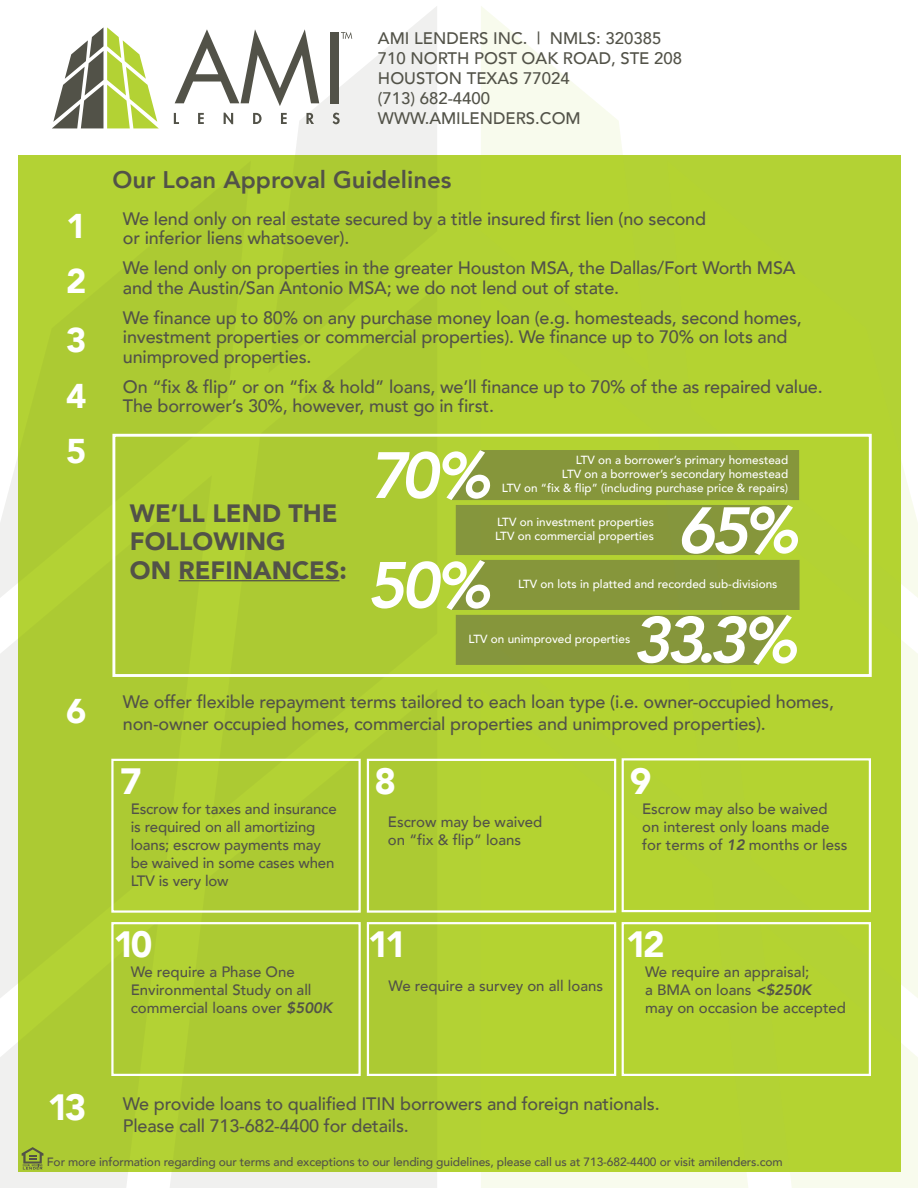
<style>
.page{position:relative;width:918px;height:1188px;background:#fff}
.page>*{position:absolute;margin:0;border:0;box-sizing:border-box;transform-origin:0 0}
.t1{font:900 36.45px "Avenir";letter-spacing:-.12em;color:#fff}
.t2{font:900 34.35px/54.6px "Avenir";color:#fff}
.t3{font:900 25.05px/28.5px "Avenir";color:#525248}
.t4{font:800 24px "Avenir";color:#525248}
.t5{font:500 18px/19.5px "Avenir";letter-spacing:-.01em;color:#525248}
.t6{font:500 16.65px/20.1px "Avenir";color:#525248}
.t7{font:500 15px/18px "Avenir";color:#525248}
.t8{font:500 12px "Avenir";letter-spacing:-.01em;color:#525248}
.t9{font:500 11.7px/14.1px "Avenir";color:#fff;text-align:right}
.s1{font-weight:800;font-style:italic}
</style>
<div class="page">
<div style="left:481px;top:1172px;width:267px;height:16px;background:#f8fbed"></div>
<svg style="left:481px;top:6px;width:142px;height:149px;fill:#f8fbed"></svg>
<svg style="left:790px;top:1021px;width:128px;height:167px;background:#f6fae8"></svg>
<svg style="left:900px;top:619px;width:18px;height:402px;background:#f5f9e4"></svg>
<svg style="left:900px;top:161px;width:18px;height:458px"></svg>
<div style="left:170px;top:1172px;width:267px;height:16px;background:#f0f0ef"></div>
<svg style="left:281px;top:6px;width:156px;height:149px;fill:#f0f0ef"></svg>
<div style="left:0;top:639px;width:18px;height:282px;background:#f0f0ef"></div>
<svg style="left:0;top:458px;width:18px;height:140px;fill:#f0f0ef"></svg>
<div style="left:18px;top:155px;width:882px;height:1017px;background:#b3d234"></div>
<div style="left:112px;top:434px;width:760px;height:243px;border:3px solid #fff"></div>
<svg style="left:371px;top:450px;width:429px;height:215px"></svg>
<hr style="left:179px;top:580px;width:160px;height:1px;background:#525248">
<div style="left:111px;top:759px;width:250px;height:154px;border:2px solid #fff"></div>
<div style="left:367px;top:759px;width:249px;height:154px;border:2px solid #fff"></div>
<div style="left:622px;top:758px;width:249px;height:154px;border:2px solid #fff"></div>
<div style="left:111px;top:922px;width:250px;height:154px;border:2px solid #fff"></div>
<div style="left:622px;top:922px;width:249px;height:154px;border:2px solid #fff"></div>
<div style="left:367px;top:922px;width:249px;height:154px;border:2px solid #fff"></div>
<svg style="left:0;top:921px;width:158px;height:267px"></svg>
<svg style="left:52px;top:27px;width:106px;height:101px"></svg>
<svg style="left:175px;top:29px;width:144px;height:77px"></svg>
<div style="left:330px;top:32px;width:9px;height:71px;background:#525248"></div>
<svg style="left:341px;top:32px;width:11px;height:7px"></svg>
<svg style="left:174px;top:113px;width:5px;height:11px"></svg>
<svg style="left:198px;top:113px;width:6px;height:11px"></svg>
<svg style="left:224px;top:113px;width:9px;height:11px"></svg>
<svg style="left:253px;top:113px;width:9px;height:11px"></svg>
<svg style="left:281px;top:113px;width:6px;height:11px"></svg>
<svg style="left:306px;top:113px;width:8px;height:11px"></svg>
<svg style="left:333px;top:113px;width:7px;height:11px"></svg>
<p class="t6" style="left:378px;top:27px;width:306px">AMI LENDERS INC. | NMLS: 320385<br>710 NORTH POST OAK ROAD, STE 208<br>HOUSTON TEXAS 77024<br>(713) 682-4400<br>WWW.AMILENDERS.COM</p>
<h2 class="t2" style="left:66px;top:198px;width:22px">1<br>2</h2>
<h2 class="t2" style="left:66px;top:311px;width:22px;line-height:56.1px">3<br>4</h2>
<h2 class="t2" style="left:66px;top:423px;width:22px">5</h2>
<h2 class="t2" style="left:66px;top:683px;width:22px">6</h2>
<h3 class="t4" style="left:112px;top:161px;width:341px">Our Loan Approval Guidelines</h3>
<p class="t5" style="left:123px;top:208px;width:585px">We lend only on real estate secured by a title insured first lien (no second or inferior liens whatsoever).</p>
<p class="t5" style="left:123px;top:257px;width:674px">We lend only on properties in the greater Houston MSA, the Dallas/Fort Worth MSA and the Austin/San Antonio MSA; we do not lend out of state.</p>
<p class="t5" style="left:123px;top:307px;width:680px">We finance up to 80% on any purchase money loan (e.g. homesteads, second homes, investment properties or commercial properties). We finance up to 70% on lots and unimproved properties.</p>
<p class="t5" style="left:123px;top:376px;width:701px">On “fix &amp; flip” or on “fix &amp; hold” loans, we’ll finance up to 70% of the as repaired value.<br>The borrower’s 30%, however, must go in first.</p>
<h3 class="t3" style="left:130px;top:498px;width:218px">WE’LL LEND THE<br>FOLLOWING<br>ON REFINANCES:</h3>
<p class="t9" style="left:502px;top:452px;width:288px">LTV on a borrower’s primary homestead<br>LTV on a borrower’s secondary homestead<br>LTV on “fix &amp; flip” (including purchase price &amp; repairs)</p>
<p class="t9" style="left:495px;top:514px;width:160px;text-align:left">LTV on investment properties<br>LTV on commercial properties</p>
<p class="t9" style="left:518px;top:577px;width:261px">LTV on lots in platted and recorded sub-divisions</p>
<p class="t9" style="left:469px;top:631px;width:163px">LTV on unimproved properties</p>
<p class="t5" style="left:123px;top:689px;width:713px;line-height:22.5px">We offer flexible repayment terms tailored to each loan type (i.e. owner-occupied homes, non-owner occupied homes, commercial properties and unimproved properties).</p>
<h1 class="t1" style="left:120px;top:750px;width:23px">7</h1>
<h1 class="t1" style="left:375px;top:750px;width:23px">8</h1>
<h1 class="t1" style="left:630px;top:750px;width:23px">9</h1>
<p class="t7" style="left:131px;top:799px;width:208px">Escrow for taxes and insurance is required on all amortizing loans; escrow payments may be waived in some cases when<br>LTV is very low</p>
<p class="t7" style="left:642px;top:799px;width:207px">Escrow may also be waived on interest only loans made for terms of <span class="s1">12</span> months or less</p>
<p class="t7" style="left:388px;top:812px;width:156px">Escrow may be waived on “fix &amp; flip” loans</p>
<h1 class="t1" style="left:114px;top:913px;width:40px">10</h1>
<h1 class="t1" style="left:368px;top:913px;width:40px">11</h1>
<h1 class="t1" style="left:626px;top:913px;width:40px">12</h1>
<p class="t7" style="left:131px;top:962px;width:203px">We require a Phase One<br>Environmental Study on all commercial loans over <span class="s1">$500K</span></p>
<p class="t7" style="left:645px;top:962px;width:202px">We require an appraisal;<br>a BMA on loans <span class="s1">&lt;$250K<br></span>may on occasion be accepted</p>
<p class="t7" style="left:389px;top:976px;width:216px">We require a survey on all loans</p>
<h1 class="t1" style="left:48px;top:1076px;width:40px">13</h1>
<p class="t5" style="left:123px;top:1091px;width:538px;line-height:22.5px">We provide loans to qualified ITIN borrowers and foreign nationals.<br>Please call 713-682-4400 for details.</p>
<p class="t8" style="left:47px;top:1151px;width:737px">For more information regarding our terms and exceptions to our lending guidelines, please call us at 713-682-4400 or visit amilenders.com</p>
</div>
